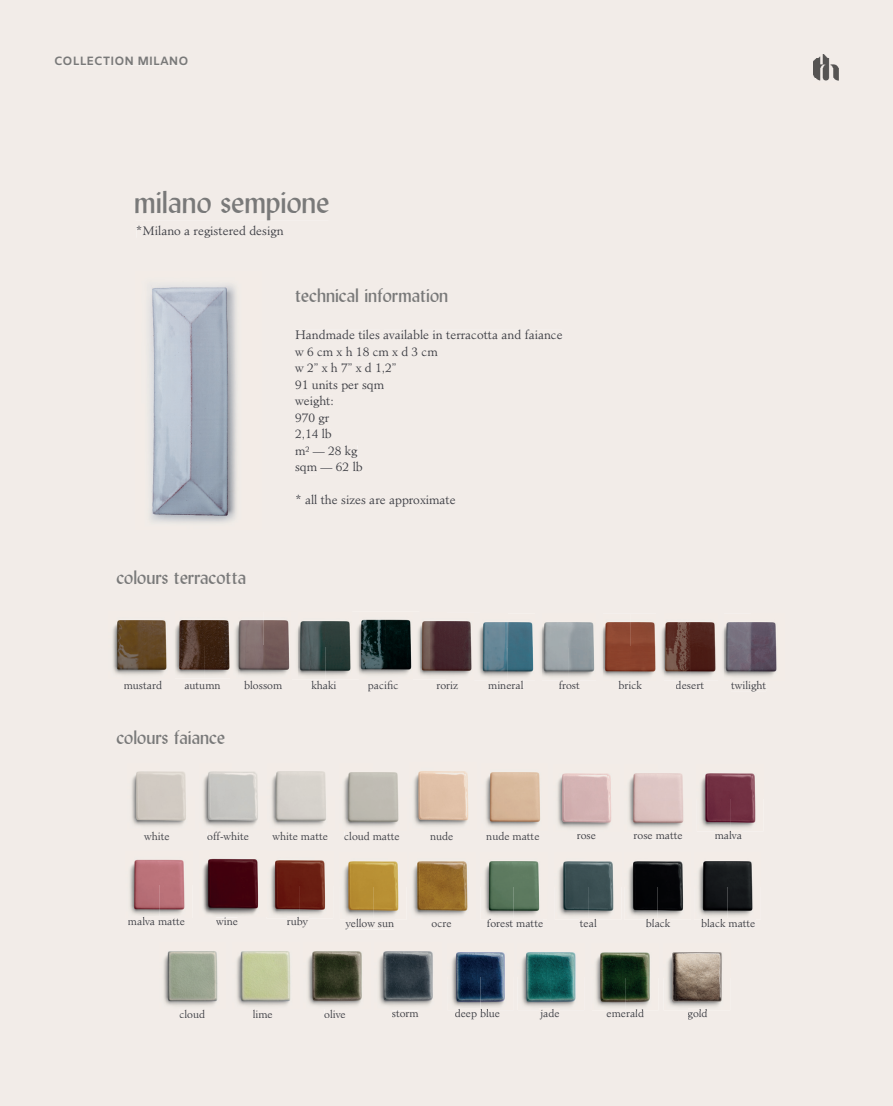
<style>
.page{position:relative;width:893px;height:1106px;background:#f2ece8}
.page>*{position:absolute;margin:0;border:0;box-sizing:border-box;transform-origin:0 0}
.t1{font:31.5px "Lydian BT";color:#797979}
.t2{font:19.35px "Lydian BT";color:#797979}
.t3{font:300 12px/16.5px "Minister Std";color:#3e3f45}
.t4{font:700 12px "Amiko";color:#797979}
.t5{font:300 10.5px "Minister Std";color:#3e3f45}
</style>
<div class="page">
<div style="left:135px;top:190px;width:194px;height:30px;background:#f2ece8"></div>
<div style="left:137px;top:225px;width:146px;height:13px;background:#f2ece8"></div>
<div style="left:296px;top:330px;width:84px;height:9px;background:#f2ece8"></div>
<div style="left:384px;top:330px;width:178px;height:9px;background:#f2ece8"></div>
<div style="left:295px;top:346px;width:143px;height:10px;background:#f2ece8"></div>
<div style="left:295px;top:363px;width:101px;height:11px;background:#f2ece8"></div>
<div style="left:295px;top:380px;width:89px;height:11px;background:#f2ece8"></div>
<div style="left:295px;top:396px;width:38px;height:12px;background:#f2ece8"></div>
<div style="left:295px;top:413px;width:34px;height:12px;background:#f2ece8"></div>
<div style="left:295px;top:429px;width:36px;height:11px;background:#f2ece8"></div>
<div style="left:295px;top:446px;width:14px;height:9px;background:#f2ece8"></div>
<div style="left:310px;top:445px;width:47px;height:13px;background:#f2ece8"></div>
<div style="left:295px;top:466px;width:22px;height:8px;background:#f2ece8"></div>
<div style="left:317px;top:462px;width:45px;height:10px;background:#f2ece8"></div>
<div style="left:296px;top:495px;width:159px;height:12px;background:#f2ece8"></div>
<div style="left:295px;top:288px;width:152px;height:15px;background:#f2ece8"></div>
<div style="left:55px;top:57px;width:133px;height:8px;background:#f2ece8"></div>
<img style="left:814px;top:54px;width:25px;height:30px">
<svg style="left:814px;top:84px;width:25px;height:1px"></svg>
<img style="left:694px;top:853px;width:67px;height:66px">
<img style="left:624px;top:853px;width:67px;height:66px">
<img style="left:340px;top:764px;width:66px;height:66px">
<img style="left:159px;top:942px;width:67px;height:66px">
<img style="left:447px;top:943px;width:67px;height:67px">
<img style="left:592px;top:943px;width:67px;height:67px">
<img style="left:480px;top:853px;width:67px;height:66px">
<img style="left:664px;top:943px;width:66px;height:67px">
<img style="left:518px;top:943px;width:66px;height:67px">
<img style="left:233px;top:942px;width:66px;height:66px">
<img style="left:126px;top:851px;width:67px;height:67px">
<img style="left:697px;top:764px;width:66px;height:67px">
<img style="left:481px;top:764px;width:67px;height:66px">
<img style="left:410px;top:762px;width:67px;height:67px">
<img style="left:409px;top:853px;width:67px;height:66px">
<img style="left:199px;top:763px;width:67px;height:66px">
<img style="left:304px;top:942px;width:66px;height:66px">
<img style="left:625px;top:764px;width:66px;height:67px">
<img style="left:553px;top:764px;width:67px;height:67px">
<img style="left:199px;top:850px;width:134px;height:68px">
<img style="left:375px;top:942px;width:66px;height:67px">
<img style="left:555px;top:853px;width:66px;height:66px">
<img style="left:268px;top:763px;width:66px;height:66px">
<img style="left:127px;top:763px;width:67px;height:66px">
<img style="left:340px;top:853px;width:67px;height:66px">
<div style="left:117px;top:570px;width:128px;height:14px;background:#f2ece8"></div>
<div style="left:117px;top:730px;width:108px;height:14px;background:#f2ece8"></div>
<div style="left:128px;top:918px;width:57px;height:7px;background:#f2ece8"></div>
<img style="left:128px;top:916px;width:57px;height:2px">
<div style="left:540px;top:1010px;width:19px;height:9px;background:#f2ece8"></div>
<svg style="left:540px;top:1008px;width:19px;height:2px"></svg>
<div style="left:208px;top:831px;width:41px;height:9px;background:#f2ece8"></div>
<div style="left:487px;top:831px;width:52px;height:9px;background:#f2ece8"></div>
<div style="left:216px;top:917px;width:21px;height:8px;background:#f2ece8"></div>
<div style="left:701px;top:919px;width:54px;height:8px;background:#f2ece8"></div>
<img style="left:701px;top:918px;width:54px;height:1px">
<div style="left:607px;top:1010px;width:37px;height:7px;background:#f2ece8"></div>
<img style="left:607px;top:1009px;width:37px;height:1px">
<div style="left:345px;top:831px;width:54px;height:9px;background:#f2ece8"></div>
<div style="left:634px;top:832px;width:48px;height:7px;background:#f2ece8"></div>
<div style="left:392px;top:1010px;width:26px;height:7px;background:#f2ece8"></div>
<div style="left:346px;top:919px;width:48px;height:10px;background:#f2ece8"></div>
<img style="left:346px;top:918px;width:48px;height:1px">
<div style="left:253px;top:1009px;width:19px;height:8px;background:#f2ece8"></div>
<div style="left:144px;top:831px;width:25px;height:9px;background:#f2ece8"></div>
<div style="left:430px;top:831px;width:23px;height:9px;background:#f2ece8"></div>
<div style="left:646px;top:919px;width:24px;height:8px;background:#f2ece8"></div>
<svg style="left:646px;top:918px;width:24px;height:1px"></svg>
<div style="left:272px;top:831px;width:56px;height:9px;background:#f2ece8"></div>
<div style="left:577px;top:834px;width:19px;height:5px;background:#f2ece8"></div>
<div style="left:487px;top:919px;width:56px;height:8px;background:#f2ece8"></div>
<img style="left:487px;top:918px;width:56px;height:1px">
<div style="left:287px;top:918px;width:21px;height:9px;background:#f2ece8"></div>
<img style="left:287px;top:916px;width:21px;height:2px">
<div style="left:180px;top:1009px;width:25px;height:8px;background:#f2ece8"></div>
<div style="left:688px;top:1010px;width:19px;height:9px;background:#f2ece8"></div>
<svg style="left:688px;top:1008px;width:19px;height:2px"></svg>
<div style="left:715px;top:831px;width:27px;height:8px;background:#f2ece8"></div>
<svg style="left:715px;top:830px;width:27px;height:1px"></svg>
<div style="left:580px;top:919px;width:17px;height:8px;background:#f2ece8"></div>
<svg style="left:580px;top:918px;width:17px;height:1px"></svg>
<div style="left:455px;top:1010px;width:45px;height:9px;background:#f2ece8"></div>
<img style="left:455px;top:1008px;width:45px;height:2px">
<div style="left:432px;top:922px;width:19px;height:5px;background:#f2ece8"></div>
<div style="left:325px;top:1009px;width:20px;height:8px;background:#f2ece8"></div>
<img style="left:136px;top:272px;width:125px;height:258px">
<img style="left:108px;top:611px;width:311px;height:33px">
<img style="left:108px;top:644px;width:305px;height:35px">
<img style="left:419px;top:613px;width:366px;height:33px">
<img style="left:413px;top:646px;width:372px;height:34px">
<img style="left:353px;top:613px;width:6px;height:65px">
<img style="left:413px;top:613px;width:6px;height:65px">
<img style="left:597px;top:613px;width:5px;height:67px">
<img style="left:657px;top:613px;width:6px;height:67px">
<img style="left:718px;top:613px;width:5px;height:67px">
<img style="left:474px;top:613px;width:6px;height:66px">
<img style="left:536px;top:613px;width:5px;height:67px">
<img style="left:292px;top:613px;width:5px;height:65px">
<img style="left:230px;top:612px;width:7px;height:66px">
<img style="left:171px;top:612px;width:4px;height:66px">
<div style="left:185px;top:682px;width:35px;height:7px;background:#f2ece8"></div>
<div style="left:437px;top:682px;width:21px;height:7px;background:#f2ece8"></div>
<div style="left:312px;top:681px;width:24px;height:8px;background:#f2ece8"></div>
<div style="left:559px;top:680px;width:21px;height:9px;background:#f2ece8"></div>
<div style="left:124px;top:681px;width:38px;height:8px;background:#f2ece8"></div>
<div style="left:368px;top:681px;width:30px;height:10px;background:#f2ece8"></div>
<div style="left:244px;top:681px;width:38px;height:8px;background:#f2ece8"></div>
<div style="left:489px;top:680px;width:34px;height:9px;background:#f2ece8"></div>
<div style="left:619px;top:680px;width:23px;height:9px;background:#f2ece8"></div>
<div style="left:676px;top:680px;width:28px;height:9px;background:#f2ece8"></div>
<div style="left:731px;top:680px;width:35px;height:11px;background:#f2ece8"></div>
<p class="t4" style="left:54px;top:54px;width:136px">COLLECTION MILANO</p>
<h1 class="t1" style="left:134px;top:182px;width:197px">milano sempione</h1>
<p class="t3" style="left:136px;top:222px;width:149px">*Milano a registered design</p>
<h2 class="t2" style="left:295px;top:284px;width:155px">technical information</h2>
<h2 class="t2" style="left:116px;top:565px;width:131px">colours terracotta</h2>
<p class="t3" style="left:295px;top:327px;width:269px">Handmade tiles available in terracotta and faiance w 6 cm x h 18 cm x d 3 cm<br>w 2” x h 7” x d 1,2”<br>91 units per sqm<br>weight:<br>970 gr<br>2,14 lb<br>m² — 28 kg<br>sqm — 62 lb</p>
<p class="t3" style="left:295px;top:492px;width:162px">* all the sizes are approximate</p>
<p class="t5" style="left:124px;top:679px;width:40px">mustard</p>
<p class="t5" style="left:184px;top:679px;width:38px">autumn</p>
<p class="t5" style="left:244px;top:679px;width:40px">blossom</p>
<p class="t5" style="left:311px;top:679px;width:27px">khaki</p>
<p class="t5" style="left:368px;top:679px;width:32px">pacific</p>
<p class="t5" style="left:437px;top:679px;width:23px">roriz</p>
<p class="t5" style="left:488px;top:678px;width:37px">mineral</p>
<p class="t5" style="left:559px;top:678px;width:23px">frost</p>
<p class="t5" style="left:618px;top:678px;width:25px">brick</p>
<p class="t5" style="left:676px;top:678px;width:30px">desert</p>
<p class="t5" style="left:731px;top:678px;width:37px">twilight</p>
<h2 class="t2" style="left:116px;top:725px;width:110px">colours faiance</h2>
<p class="t5" style="left:144px;top:829px;width:27px">white</p>
<p class="t5" style="left:430px;top:829px;width:25px">nude</p>
<p class="t5" style="left:207px;top:829px;width:43px">off-white</p>
<p class="t5" style="left:486px;top:829px;width:55px">nude matte</p>
<p class="t5" style="left:273px;top:829px;width:57px">white matte</p>
<p class="t5" style="left:577px;top:829px;width:21px">rose</p>
<p class="t5" style="left:344px;top:829px;width:57px">cloud matte</p>
<p class="t5" style="left:634px;top:829px;width:51px">rose matte</p>
<p class="t5" style="left:715px;top:829px;width:29px">malva</p>
<p class="t5" style="left:128px;top:915px;width:59px">malva matte</p>
<p class="t5" style="left:287px;top:915px;width:22px">ruby</p>
<p class="t5" style="left:487px;top:917px;width:58px">forest matte</p>
<p class="t5" style="left:216px;top:915px;width:23px">wine</p>
<p class="t5" style="left:701px;top:917px;width:56px">black matte</p>
<p class="t5" style="left:346px;top:916px;width:50px">yellow sun</p>
<p class="t5" style="left:580px;top:917px;width:18px">teal</p>
<p class="t5" style="left:646px;top:917px;width:26px">black</p>
<p class="t5" style="left:432px;top:916px;width:22px">ocre</p>
<p class="t5" style="left:179px;top:1007px;width:27px">cloud</p>
<p class="t5" style="left:688px;top:1007px;width:22px">gold</p>
<p class="t5" style="left:455px;top:1007px;width:47px">deep blue</p>
<p class="t5" style="left:540px;top:1007px;width:21px">jade</p>
<p class="t5" style="left:606px;top:1007px;width:39px">emerald</p>
<p class="t5" style="left:253px;top:1007px;width:22px">lime</p>
<p class="t5" style="left:324px;top:1007px;width:23px">olive</p>
<p class="t5" style="left:392px;top:1007px;width:28px">storm</p>
</div>
